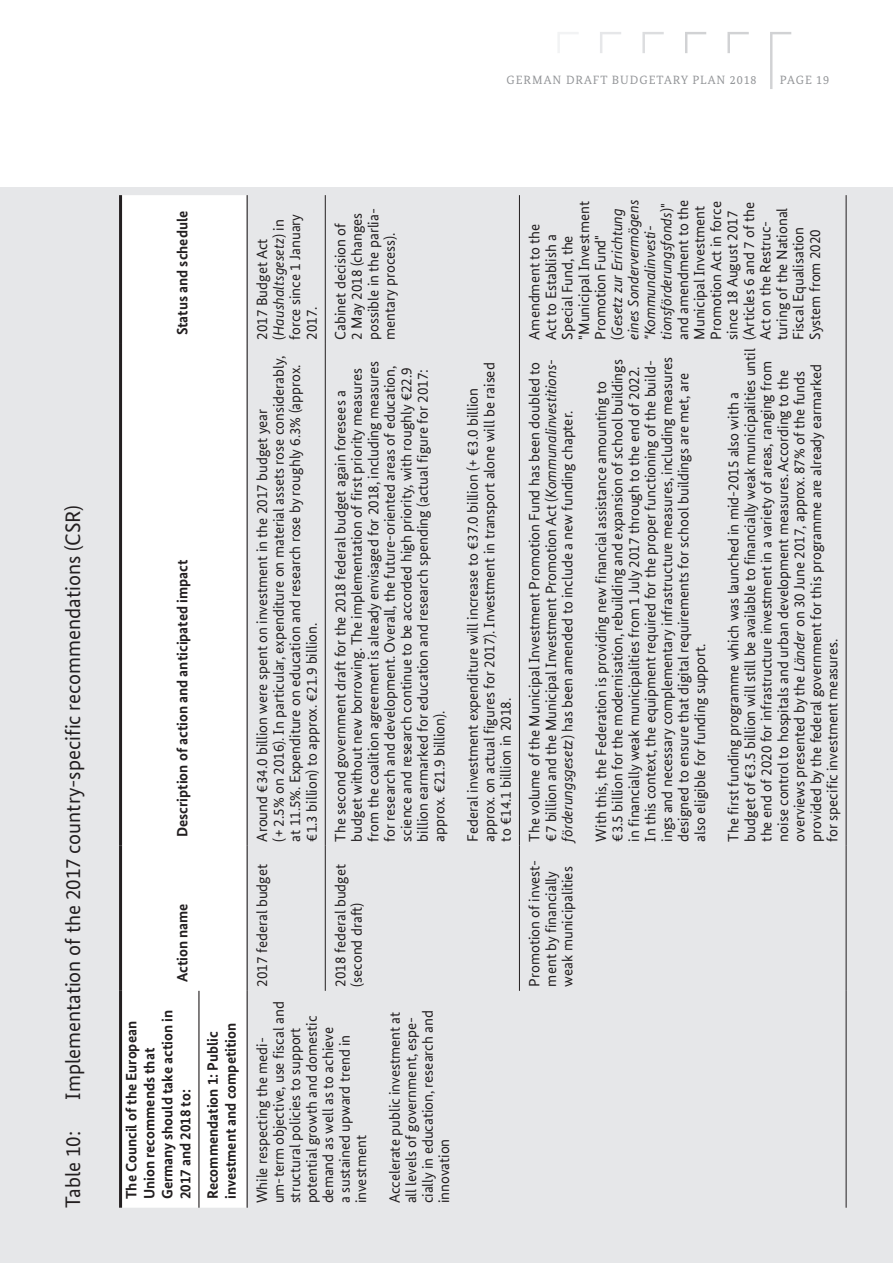
<style>
.page{position:relative;width:893px;height:1263px;background:#fff}
.page>*{position:absolute;margin:0;border:0;box-sizing:border-box;transform-origin:0 0}
.t1{font:21px "Bundes Sans";color:#231f20}
.t2{font:15px/16.5px "Bundes Sans";color:#231f20}
.t3{font:700 15px/18px "Bundes Sans";color:#231f20}
.t4{font:12px "Bundes Serif";letter-spacing:.08em;color:#939598}
.s1{font-style:italic}
</style>
<div class="page">
<svg style="left:558px;top:32px;width:20px;height:21px"></svg>
<svg style="left:600px;top:32px;width:21px;height:21px"></svg>
<svg style="left:642px;top:32px;width:22px;height:21px"></svg>
<svg style="left:685px;top:32px;width:21px;height:21px"></svg>
<svg style="left:727px;top:32px;width:22px;height:21px"></svg>
<svg style="left:770px;top:32px;width:21px;height:57px"></svg>
<div style="left:0;top:187px;width:893px;height:1076px;background:#e6e7e9"></div>
<div style="left:122px;top:195px;width:125px;height:1013px;background:#fff"></div>
<hr style="left:198px;top:991px;width:1px;height:217px;background:#231f20">
<hr style="left:247px;top:991px;width:1px;height:217px;background:#231f20">
<hr style="left:247px;top:846px;width:1px;height:145px;background:#231f20">
<hr style="left:247px;top:344px;width:1px;height:502px;background:#231f20">
<hr style="left:247px;top:195px;width:1px;height:149px;background:#231f20">
<hr style="left:119px;top:991px;width:3px;height:217px;background:#231f20">
<hr style="left:119px;top:846px;width:3px;height:145px;background:#231f20">
<hr style="left:119px;top:344px;width:3px;height:502px;background:#231f20">
<hr style="left:119px;top:195px;width:3px;height:149px;background:#231f20">
<hr style="left:846px;top:991px;width:1px;height:217px;background:#231f20">
<hr style="left:325px;top:846px;width:1px;height:145px;background:#231f20">
<hr style="left:325px;top:344px;width:1px;height:502px;background:#231f20">
<hr style="left:325px;top:195px;width:1px;height:149px;background:#231f20">
<hr style="left:519px;top:846px;width:1px;height:145px;background:#231f20">
<hr style="left:519px;top:344px;width:1px;height:502px;background:#231f20">
<hr style="left:519px;top:195px;width:1px;height:149px;background:#231f20">
<hr style="left:846px;top:846px;width:1px;height:145px;background:#231f20">
<hr style="left:846px;top:344px;width:1px;height:502px;background:#231f20">
<hr style="left:846px;top:195px;width:1px;height:149px;background:#231f20">
<p class="t4" style="left:506px;top:73px;width:252px">GERMAN DRAFT BUDGETARY PLAN 2018</p>
<p class="t4" style="left:780px;top:73px;width:51px">PAGE 19</p>
<h1 class="t1" style="left:60px;top:1100px;width:596px;rotate:-90deg">Implementation of the 2017 country-specific recommendations (CSR)</h1>
<h1 class="t1" style="left:60px;top:1208px;width:78px;rotate:-90deg">Table 10:</h1>
<p class="t3" style="left:173px;top:335px;width:126px;rotate:-90deg">Status and schedule</p>
<p class="t3" style="left:173px;top:837px;width:279px;rotate:-90deg">Description of action and anticipated impact</p>
<p class="t3" style="left:173px;top:982px;width:80px;rotate:-90deg">Action name</p>
<p class="t3" style="left:122px;top:1199px;width:191px;rotate:-90deg">The Council of the European<br>Union recommends that<br>Germany should take action in<br>2017 and 2018 to:</p>
<p class="t3" style="left:203px;top:1199px;width:178px;rotate:-90deg">Recommendation 1: Public investment and competition</p>
<p class="t2" style="left:254px;top:340px;width:127px;rotate:-90deg">2017 Budget Act (<span class="s1">Haushaltsgesetz</span>) in force since 1 January<br>2017.</p>
<p class="t2" style="left:254px;top:841px;width:488px;rotate:-90deg">Around €34.0 billion were spent on investment in the 2017 budget year<br>(+ 2.5% on 2016). In particular, expenditure on material assets rose considerably, at 11.5%. Expenditure on education and research rose by roughly 6.3% (approx. €1.3 billion) to approx. €21.9 billion.</p>
<p class="t2" style="left:254px;top:986px;width:124px;rotate:-90deg">2017 federal budget</p>
<p class="t2" style="left:332px;top:340px;width:133px;rotate:-90deg">Cabinet decision of<br>2 May 2018 (changes possible in the parlia&shy;mentary process).</p>
<p class="t2" style="left:332px;top:841px;width:482px;rotate:-90deg">The second government draft for the 2018 federal budget again foresees a budget without new borrowing. The implementation of rst priority measures from the coalition agreement is already envisaged for 2018, including measures for research and development. Overall, the future-oriented areas of education, science and research continue to be accorded high priority, with roughly €22.9 billion earmarked for education and research spending (actual gure for 2017: approx. €21.9 billion).</p>
<p class="t2" style="left:464px;top:841px;width:480px;rotate:-90deg">Federal investment expenditure will increase to €37.0 billion (+ €3.0 billion approx. on actual gures for 2017). Investment in transport alone will be raised to €14.1 billion in 2018.</p>
<p class="t2" style="left:332px;top:986px;width:124px;rotate:-90deg">2018 federal budget (second draft)</p>
<p class="t2" style="left:254px;top:1203px;width:203px;rotate:-90deg">While respecting the medi&shy;um-term objective, use scal and structural policies to support potential growth and domestic demand as well as to achieve<br>a sustained upward trend in investment</p>
<p class="t2" style="left:386px;top:1203px;width:195px;rotate:-90deg">Accelerate public investment at all levels of government, espe&shy;cially in education, research and innovation</p>
<p class="t2" style="left:526px;top:340px;width:141px;rotate:-90deg">Amendment to the<br>Act to Establish a<br>Special Fund, the "Municipal Investment<br>Promotion Fund" (<span class="s1">Gesetz zur Errichtung eines Sondervermögens "Kommunalinvesti&shy;tionsförderungsfonds</span>)" and amendment to the<br>Municipal Investment<br>Promotion Act in force since 18 August 2017 (Articles 6 and 7 of the<br>Act on the Restruc&shy;turing of the National<br>Fiscal Equalisation<br>System from 2020</p>
<p class="t2" style="left:526px;top:841px;width:484px;rotate:-90deg">The volume of the Municipal Investment Promotion Fund has been doubled to €7 billion and the Municipal Investment Promotion Act (<span class="s1">Kommunalinvestitions&shy;förderungsgesetz</span>) has been amended to include a new funding chapter.</p>
<p class="t2" style="left:593px;top:841px;width:486px;rotate:-90deg">With this, the Federation is providing new nancial assistance amounting to €3.5 billion for the modernisation, rebuilding and expansion of school buildings in nancially weak municipalities from 1 July 2017 through to the end of 2022.<br>In this context, the equipment required for the proper functioning of the build&shy;ings and necessary complementary infrastructure measures, including measures designed to ensure that digital requirements for school buildings are met, are also eligible for funding support.</p>
<p class="t2" style="left:725px;top:841px;width:495px;rotate:-90deg">The rst funding programme which was launched in mid-2015 also with a budget of €3.5 billion will still be available to nancially weak municipalities until the end of 2020 for infrastructure investment in a variety of areas, ranging from noise control to hospitals and urban development measures. According to the overviews presented by the <span class="s1">Länder</span> on 30 June 2017, approx. 87% of the funds provided by the federal government for this programme are already earmarked for speci c investment measures.</p>
<p class="t2" style="left:526px;top:986px;width:128px;rotate:-90deg">Promotion of invest&shy;ment by nancially weak municipalities</p>
</div>
